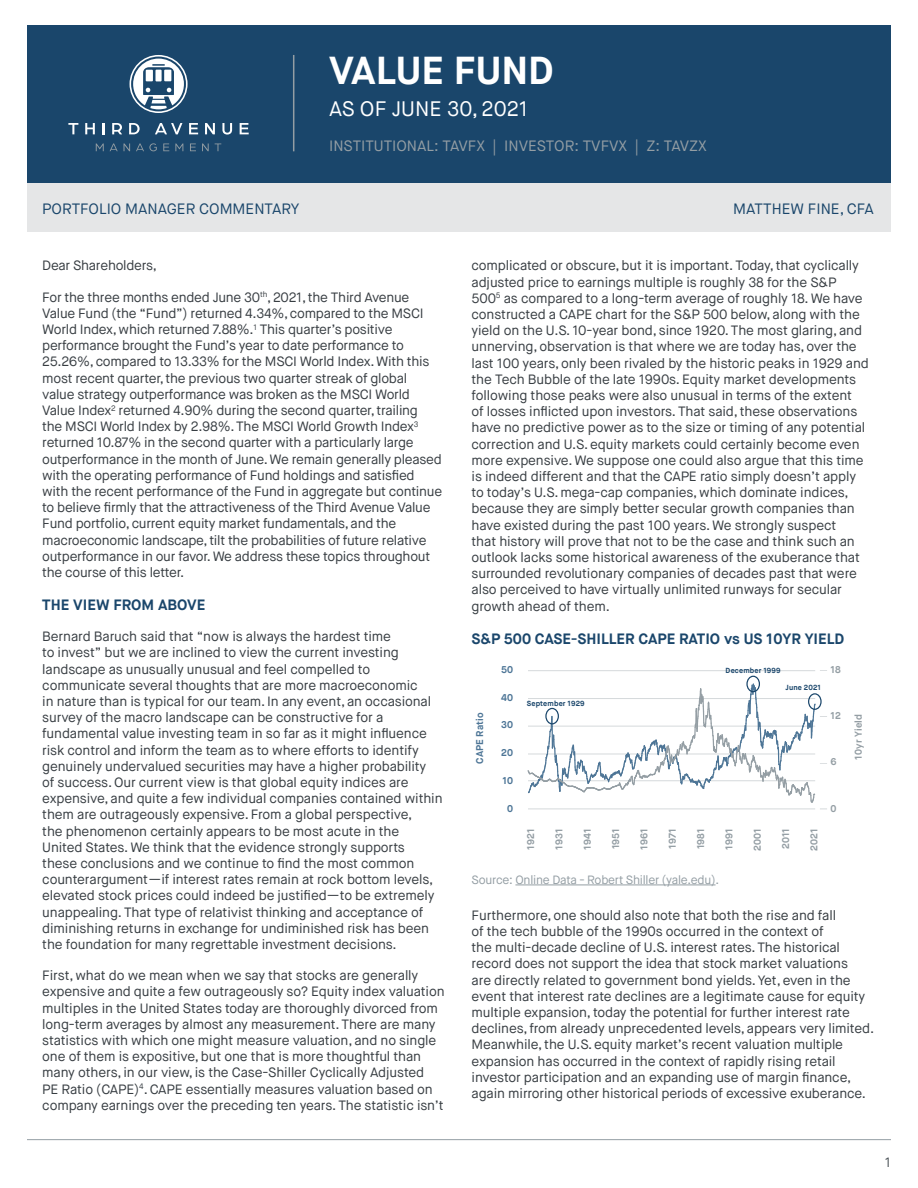
<style>
.page{position:relative;width:918px;height:1188px;background:#fff}
.page>*{position:absolute;margin:0;border:0;box-sizing:border-box;transform-origin:0 0}
.t1{font:700 39px "Maison Neue";color:#fff}
.t2{font:21px "Maison Neue";color:#fff}
.t3{font:700 15px "Maison Neue";color:#1a466b}
.t4{font:15px "Maison Neue";color:#949ea4}
.t5{font:15px "Maison Neue";color:#1a466b}
.t6{font:13.5px/16.2px "Maison Neue";letter-spacing:-.01em;color:#373d42}
.t7{font:13.5px "Maison Neue";color:#4c5358}
.t8{font:12px "Maison Neue";letter-spacing:-.02em;color:#949ea4}
.t9{font:700 9.9px "Maison Neue";letter-spacing:.015em;color:#949ea4}
.t10{font:700 9.9px "Maison Neue";letter-spacing:.025em;color:#4d7596}
.t11{font:700 7.35px "Maison Neue";letter-spacing:.02em;color:#1a466b}
</style>
<div class="page">
<div style="left:27px;top:26px;width:864px;height:158px;background:#1a466b"></div>
<svg style="left:68px;top:123px;width:10px;height:11px"></svg>
<svg style="left:85px;top:123px;width:10px;height:11px"></svg>
<svg style="left:103px;top:123px;width:2px;height:11px"></svg>
<svg style="left:112px;top:123px;width:10px;height:11px"></svg>
<svg style="left:129px;top:123px;width:11px;height:11px"></svg>
<svg style="left:155px;top:123px;width:27px;height:11px"></svg>
<svg style="left:189px;top:123px;width:9px;height:11px"></svg>
<svg style="left:205px;top:123px;width:10px;height:11px"></svg>
<svg style="left:222px;top:123px;width:10px;height:12px"></svg>
<svg style="left:240px;top:123px;width:9px;height:11px"></svg>
<svg style="left:96px;top:143px;width:8px;height:8px"></svg>
<svg style="left:110px;top:143px;width:8px;height:8px"></svg>
<svg style="left:124px;top:143px;width:6px;height:8px"></svg>
<svg style="left:136px;top:143px;width:21px;height:8px"></svg>
<svg style="left:163px;top:143px;width:6px;height:8px"></svg>
<svg style="left:175px;top:143px;width:8px;height:8px"></svg>
<svg style="left:190px;top:143px;width:6px;height:8px"></svg>
<svg style="left:202px;top:143px;width:7px;height:8px"></svg>
<svg style="left:215px;top:143px;width:6px;height:8px"></svg>
<svg style="left:130px;top:55px;width:58px;height:58px"></svg>
<div style="left:155px;top:70px;width:7px;height:11px;background:#fff"></div>
<div style="left:164px;top:70px;width:7px;height:11px;background:#fff"></div>
<hr style="left:293px;top:55px;width:1px;height:96px;background:#949ea4">
<hr style="left:515px;top:885px;width:201px;height:1px;background:#949ea4">
<hr style="left:528px;top:809px;width:287px;height:1px;background:#949ea4">
<hr style="left:528px;top:671px;width:287px;height:1px;background:#949ea4">
<svg style="left:528px;top:684px;width:299px;height:119px"></svg>
<div style="left:545px;top:708px;width:14px;height:16px;border:1px solid #1a466b;border-radius:50%"></div>
<div style="left:746px;top:676px;width:14px;height:16px;border:1px solid #1a466b;border-radius:50%"></div>
<div style="left:808px;top:693px;width:14px;height:17px;border:1px solid #1a466b;border-radius:50%"></div>
<div style="left:27px;top:184px;width:864px;height:48px;background:#e5e6e7"></div>
<hr style="left:27px;top:1139px;width:864px;height:1px;background:#949ea4">
<h1 class="t1" style="left:329px;top:45px;width:226px">VALUE FUND</h1>
<h2 class="t2" style="left:329px;top:96px;width:201px">AS OF JUNE 30, 2021</h2>
<p class="t4" style="left:329px;top:136px;width:379px">INSTITUTIONAL: TAVFX | INVESTOR: TVFVX | Z: TAVZX</p>
<p class="t5" style="left:42px;top:199px;width:259px">PORTFOLIO MANAGER COMMENTARY</p>
<p class="t5" style="left:733px;top:199px;width:142px">MATTHEW FINE, CFA</p>
<p class="t6" style="left:42px;top:258px;width:116px">Dear Shareholders,</p>
<p class="t6" style="left:42px;top:289px;width:401px">For the three months ended June 30<sup>th</sup>, 2021, the Third Avenue Value Fund (the “Fund”) returned 4.34%, compared to the MSCI World Index, which returned 7.88%.<sup>1</sup> This quarter’s positive performance brought the Fund’s year to date performance to 25.26%, compared to 13.33% for the MSCI World Index. With this most recent quarter, the previous two quarter streak of global value strategy outperformance was broken as the MSCI World Value Index<sup>2</sup> returned 4.90% during the second quarter, trailing<br>the MSCI World Index by 2.98%. The MSCI World Growth Index<sup>3 </sup>returned 10.87% in the second quarter with a particularly large outperformance in the month of June. We remain generally pleased with the operating performance of Fund holdings and satisfied with the recent performance of the Fund in aggregate but continue to believe firmly that the attractiveness of the Third Avenue Value Fund portfolio, current equity market fundamentals, and the macroeconomic landscape, tilt the probabilities of future relative outperformance in our favor. We address these topics throughout the course of this letter.</p>
<p class="t3" style="left:42px;top:595px;width:165px">THE VIEW FROM ABOVE</p>
<p class="t6" style="left:42px;top:629px;width:402px">Bernard Baruch said that “now is always the hardest time<br>to invest” but we are inclined to view the current investing landscape as unusually unusual and feel compelled to communicate several thoughts that are more macroeconomic<br>in nature than is typical for our team. In any event, an occasional survey of the macro landscape can be constructive for a fundamental value investing team in so far as it might influence risk control and inform the team as to where efforts to identify genuinely undervalued securities may have a higher probability<br>of success. Our current view is that global equity indices are expensive, and quite a few individual companies contained within them are outrageously expensive. From a global perspective,<br>the phenomenon certainly appears to be most acute in the United States. We think that the evidence strongly supports these conclusions and we continue to find the most common counterargument—if interest rates remain at rock bottom levels, elevated stock prices could indeed be justified—to be extremely unappealing. That type of relativist thinking and acceptance of diminishing returns in exchange for undiminished risk has been the foundation for many regrettable investment decisions.</p>
<p class="t6" style="left:42px;top:968px;width:404px">First, what do we mean when we say that stocks are generally expensive and quite a few outrageously so? Equity index valuation multiples in the United States today are thoroughly divorced from long-term averages by almost any measurement. There are many statistics with which one might measure valuation, and no single one of them is expositive, but one that is more thoughtful than many others, in our view, is the Case-Shiller Cyclically Adjusted<br>PE Ratio (CAPE)<sup>4</sup>. CAPE essentially measures valuation based on company earnings over the preceding ten years. The statistic isn’t</p>
<p class="t6" style="left:472px;top:258px;width:399px">complicated or obscure, but it is important. Today, that cyclically adjusted price to earnings multiple is roughly 38 for the S&amp;P<br>500<sup>5</sup> as compared to a long-term average of roughly 18. We have constructed a CAPE chart for the S&amp;P 500 below, along with the yield on the U.S. 10-year bond, since 1920. The most glaring, and unnerving, observation is that where we are today has, over the last 100 years, only been rivaled by the historic peaks in 1929 and the Tech Bubble of the late 1990s. Equity market developments following those peaks were also unusual in terms of the extent<br>of losses inflicted upon investors. That said, these observations have no predictive power as to the size or timing of any potential correction and U.S. equity markets could certainly become even more expensive. We suppose one could also argue that this time is indeed different and that the CAPE ratio simply doesn’t apply to today’s U.S. mega-cap companies, which dominate indices, because they are simply better secular growth companies than have existed during the past 100 years. We strongly suspect<br>that history will prove that not to be the case and think such an outlook lacks some historical awareness of the exuberance that surrounded revolutionary companies of decades past that were also perceived to have virtually unlimited runways for secular growth ahead of them.</p>
<p class="t3" style="left:472px;top:629px;width:374px">S&amp;P 500 CASE-SHILLER CAPE RATIO vs US 10YR YIELD</p>
<p class="t10" style="left:473px;top:764px;width:53px;rotate:-90deg">CAPE Ratio</p>
<p class="t10" style="left:501px;top:663px;width:14px">50</p>
<p class="t10" style="left:501px;top:691px;width:14px">40</p>
<p class="t10" style="left:501px;top:719px;width:14px">30</p>
<p class="t10" style="left:501px;top:747px;width:14px">20</p>
<p class="t10" style="left:503px;top:774px;width:12px">10</p>
<p class="t10" style="left:507px;top:802px;width:7px">0</p>
<p class="t11" style="left:527px;top:699px;width:60px">September 1929</p>
<p class="t11" style="left:726px;top:666px;width:57px">December 1999</p>
<p class="t11" style="left:785px;top:683px;width:37px">June 2021</p>
<p class="t9" style="left:831px;top:663px;width:12px">18</p>
<p class="t9" style="left:831px;top:709px;width:12px">12</p>
<p class="t9" style="left:831px;top:756px;width:8px">6</p>
<p class="t9" style="left:852px;top:760px;width:48px;rotate:-90deg">10yr Yield</p>
<p class="t9" style="left:524px;top:850px;width:23px;rotate:-90deg">1921</p>
<p class="t9" style="left:553px;top:850px;width:23px;rotate:-90deg">1931</p>
<p class="t9" style="left:581px;top:850px;width:23px;rotate:-90deg">1941</p>
<p class="t9" style="left:609px;top:849px;width:23px;rotate:-90deg">1951</p>
<p class="t9" style="left:638px;top:850px;width:23px;rotate:-90deg">1961</p>
<p class="t9" style="left:666px;top:849px;width:22px;rotate:-90deg">1971</p>
<p class="t9" style="left:694px;top:849px;width:23px;rotate:-90deg">1981</p>
<p class="t9" style="left:723px;top:850px;width:23px;rotate:-90deg">1991</p>
<p class="t9" style="left:751px;top:851px;width:25px;rotate:-90deg">2001</p>
<p class="t9" style="left:779px;top:849px;width:23px;rotate:-90deg">2011</p>
<p class="t9" style="left:808px;top:851px;width:24px;rotate:-90deg">2021</p>
<p class="t9" style="left:831px;top:802px;width:7px">0</p>
<p class="t8" style="left:472px;top:872px;width:249px">Source: Online Data - Robert Shiller (yale.edu).</p>
<p class="t6" style="left:472px;top:907px;width:404px">Furthermore, one should also note that both the rise and fall<br>of the tech bubble of the 1990s occurred in the context of<br>the multi-decade decline of U.S. interest rates. The historical record does not support the idea that stock market valuations<br>are directly related to government bond yields. Yet, even in the event that interest rate declines are a legitimate cause for equity multiple expansion, today the potential for further interest rate declines, from already unprecedented levels, appears very limited.<br>Meanwhile, the U.S. equity market’s recent valuation multiple expansion has occurred in the context of rapidly rising retail investor participation and an expanding use of margin finance, again mirroring other historical periods of excessive exuberance.</p>
<p class="t7" style="left:885px;top:1153px;width:8px">1</p>
</div>
